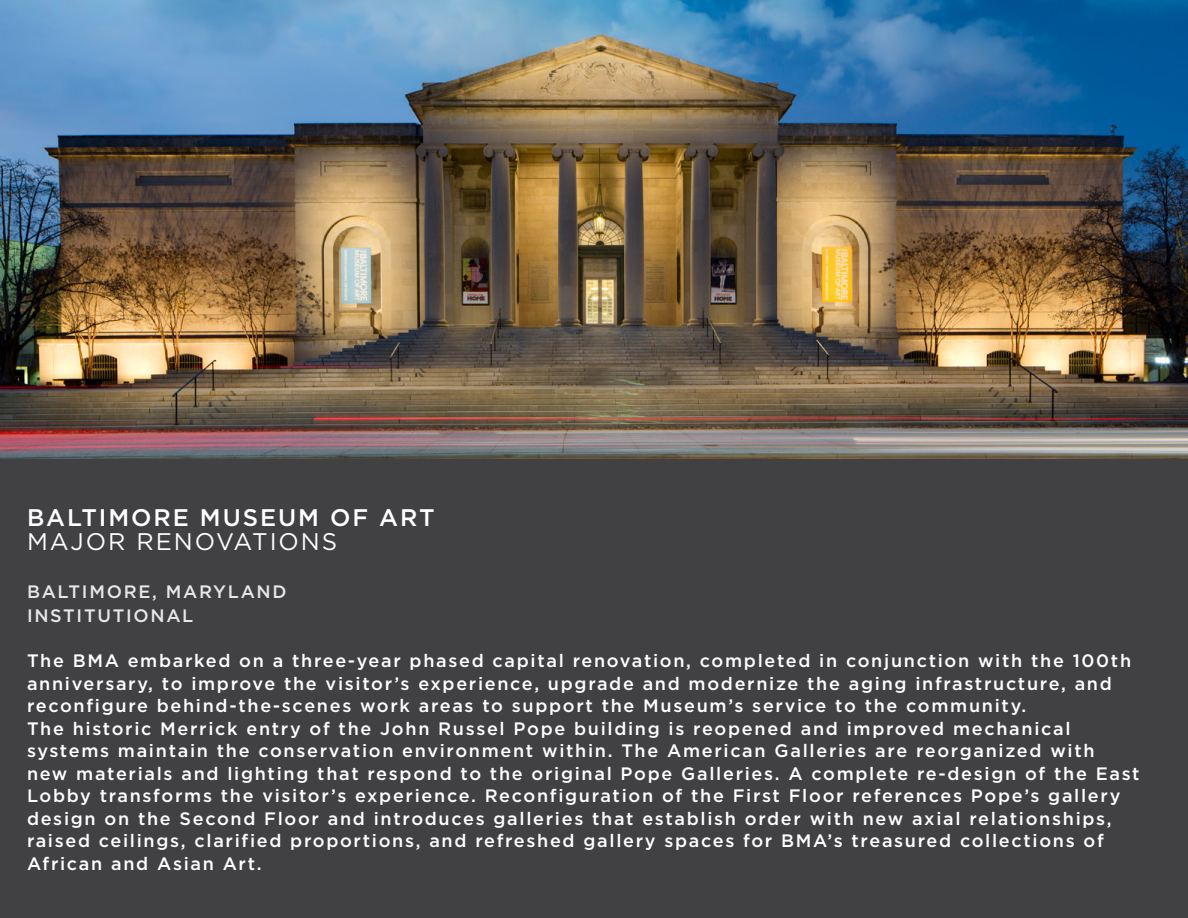
<style>
.page{position:relative;width:1188px;height:918px;background:#fff}
.page>*{position:absolute;margin:0;border:0;box-sizing:border-box;transform-origin:0 0}
.t1{font:500 24px "Gotham";letter-spacing:.08em;color:#fff}
.t2{font:24px "Gotham";letter-spacing:.08em;color:#fff}
.t3{font:500 18px/22.5px "Gotham";letter-spacing:.095em;color:#fff}
.t4{font:500 18px/24px "Gotham";letter-spacing:.095em;color:#e6e7e8}
</style>
<div class="page">
<img style="left:0;top:0;width:1188px;height:459px">
<div style="left:0;top:459px;width:1188px;height:459px;background:#414042"></div>
<h1 class="t1" style="left:27px;top:502px;width:409px">BALTIMORE MUSEUM OF ART</h1>
<h1 class="t2" style="left:27px;top:526px;width:312px">MAJOR RENOVATIONS</h1>
<p class="t4" style="left:27px;top:580px;width:261px">BALTIMORE, MARYLAND<br>INSTITUTIONAL</p>
<p class="t3" style="left:27px;top:649px;width:1114px">The BMA embarked on a three-year phased capital renovation, completed in conjunction with the 100th anniversary, to improve the visitor’s experience, upgrade and modernize the aging infrastructure, and reconfigure behind-the-scenes work areas to support the Museum’s service to the community.<br>The historic Merrick entry of the John Russel Pope building is reopened and improved mechanical systems maintain the conservation environment within. The American Galleries are reorganized with<br>new materials and lighting that respond to the original Pope Galleries. A complete re-design of the East Lobby transforms the visitor’s experience. Reconfiguration of the First Floor references Pope’s gallery design on the Second Floor and introduces galleries that establish order with new axial relationships, raised ceilings, clarified proportions, and refreshed gallery spaces for BMA’s treasured collections of African and Asian Art.</p>
</div>
